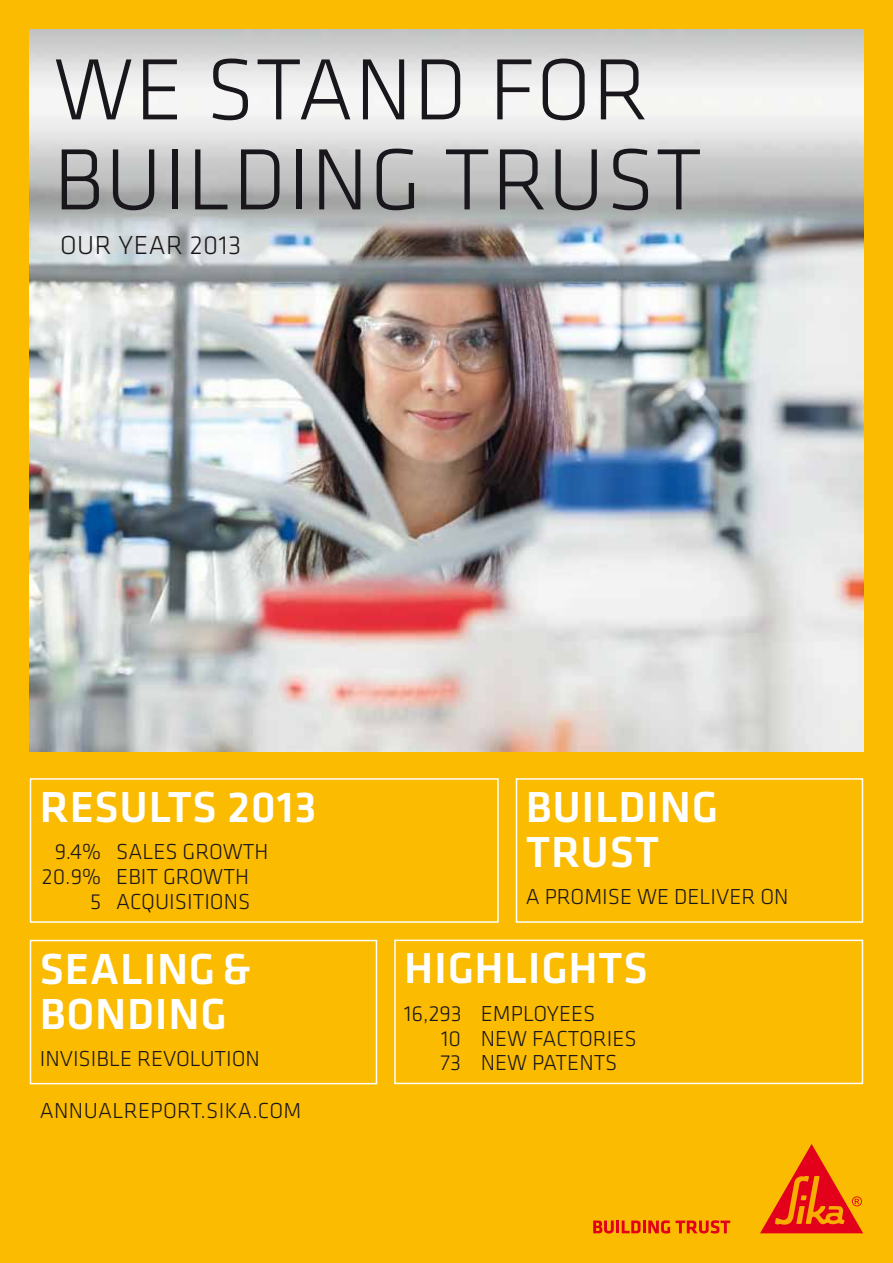
<style>
.page{position:relative;width:893px;height:1263px;background:#fabb00}
.page>*{position:absolute;margin:0;border:0;box-sizing:border-box;transform-origin:0 0}
.t1{font:300 90px/90px "Klavika";letter-spacing:.015em;color:#1a171c}
.t2{font:500 45px/45px "Klavika";letter-spacing:.015em;color:#fff}
.t3{font:300 27px "Klavika";letter-spacing:.02em;color:#1a171c}
.t4{font:300 22.5px/24.8px "Klavika";color:#1a171c}
</style>
<div class="page">
<svg style="left:593px;top:1220px;width:137px;height:13px"></svg>
<svg style="left:760px;top:1144px;width:103px;height:89px"></svg>
<img style="left:30px;top:30px;width:833px;height:722px">
<div style="left:30px;top:940px;width:347px;height:144px;border:2px solid #fff"></div>
<div style="left:516px;top:778px;width:347px;height:145px;border:2px solid #fff"></div>
<div style="left:30px;top:778px;width:469px;height:145px;border:2px solid #fff"></div>
<div style="left:394px;top:939px;width:469px;height:145px;border:2px solid #fff"></div>
<h1 class="t1" style="left:54px;top:44px;width:650px">WE STAND FOR<br>BUILDING TRUST</h1>
<p class="t3" style="left:60px;top:229px;width:183px">OUR YEAR 2013</p>
<h2 class="t2" style="left:40px;top:783px;width:278px">RESULTS 2013</h2>
<p class="t4" style="left:55px;top:839px;width:215px">9.4% SALES GROWTH</p>
<p class="t4" style="left:42px;top:864px;width:209px">20.9% EBIT GROWTH</p>
<p class="t4" style="left:90px;top:889px;width:162px">5 ACQUISITIONS</p>
<h2 class="t2" style="left:40px;top:945px;width:213px">SEALING &amp;<br>BONDING</h2>
<p class="t4" style="left:40px;top:1046px;width:222px">I NVISIBLE REVOLUTION</p>
<p class="t4" style="left:40px;top:1098px;width:263px">ANNUALREPORT.SIKA.COM</p>
<h2 class="t2" style="left:526px;top:783px;width:194px">BUILDING<br>TRUST</h2>
<p class="t4" style="left:526px;top:884px;width:264px">A PROMISE WE DELIVER ON</p>
<h2 class="t2" style="left:404px;top:945px;width:190px">HIGHLIGHTS</h2>
<p class="t4" style="left:441px;top:1001px;width:198px;text-indent:-36px">16,293 EMPLOYEES<br>10 N EW FACTORIES<br>73 N EW PATENTS</p>
</div>
